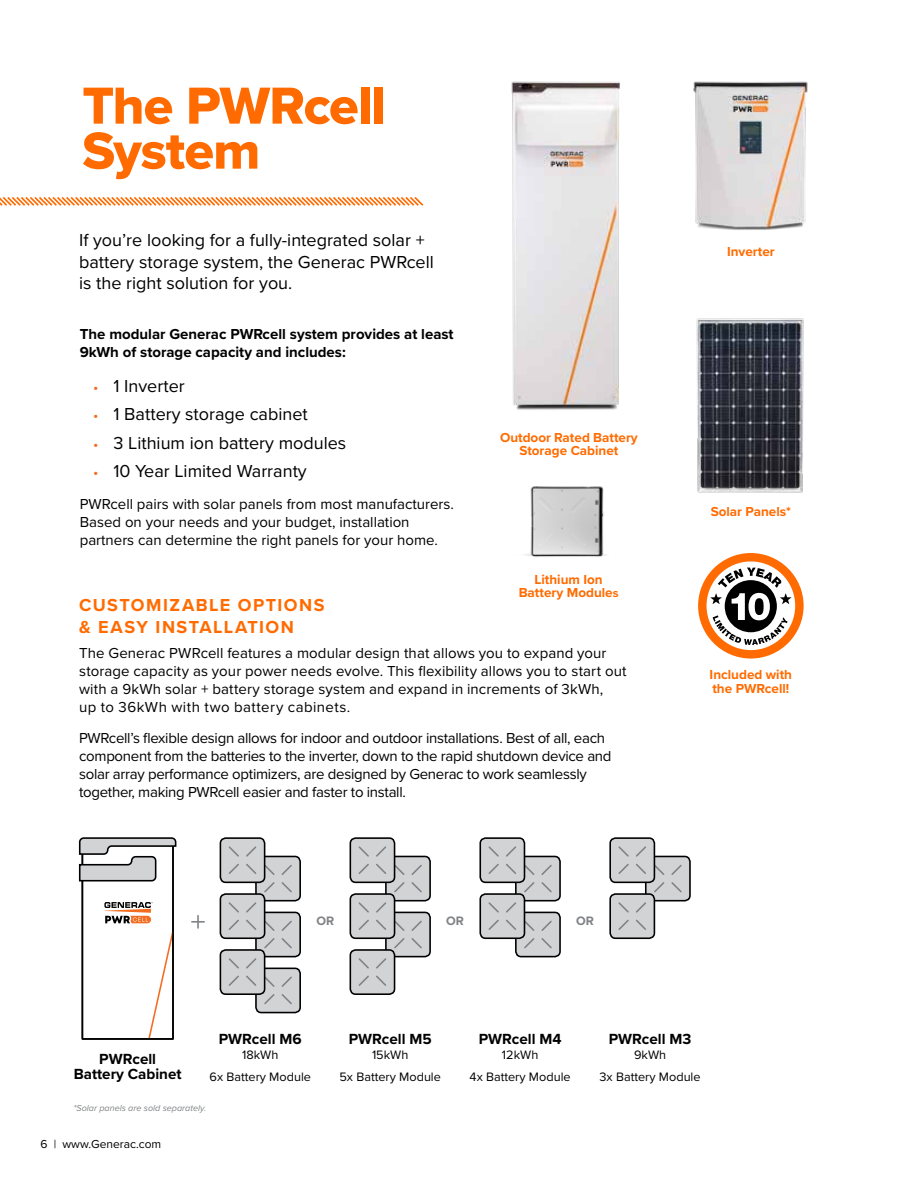
<style>
.page{position:relative;width:918px;height:1188px;background:#fff}
.page>*{position:absolute;margin:0;border:0;box-sizing:border-box;transform-origin:0 0}
.t1{font:54px/45px "Proxima Nova Extrabld";letter-spacing:-.02em;color:#ff6b00}
.t2{font:18px/21.6px "Proxima Nova";color:#000}
.t3{font:700 18px/21.6px "Proxima Nova";letter-spacing:.085em;color:#ff6b00}
.t4{font:700 15.15px/15.1px "Proxima Nova";color:#000;text-align:center}
.t5{font:15px/18px "Proxima Nova";color:#000}
.t6{font:15px/18px "Proxima Nova";letter-spacing:-.02em;color:#000}
.t7{font:700 15px/18px "Proxima Nova";color:#000}
.t8{font:700 13.5px/13.4px "Proxima Nova";color:#ff6b00;text-align:center}
.t9{font:12.6px/21.6px "Proxima Nova";color:#000;text-align:center}
.t10{font:700 12.6px "Proxima Nova";color:#808285}
.t11{font:12px "Proxima Nova";color:#000}
.t12{font:italic 9px "Proxima Nova";color:#808285}
.s1{font-size:15px;color:#f36d21}
.s2{font-size:12.15px}
</style>
<div class="page">
<img style="left:696px;top:318px;width:108px;height:175px">
<svg style="left:104px;top:902px;width:49px;height:21px"></svg>
<svg style="left:148px;top:936px;width:23px;height:101px"></svg>
<div style="left:82px;top:840px;width:92px;height:200px;border:2px solid #000"></div>
<svg style="left:78px;top:837px;width:99px;height:45px"></svg>
<div style="left:256px;top:856px;width:44px;height:45px;background:#d1d3d4;border-radius:5px"></div>
<div style="left:255px;top:856px;width:46px;height:45px;border:2px solid #000;border-radius:5px"></div>
<div style="left:256px;top:912px;width:44px;height:45px;background:#d1d3d4;border-radius:5px"></div>
<div style="left:255px;top:912px;width:46px;height:45px;border:2px solid #000;border-radius:5px"></div>
<div style="left:256px;top:968px;width:44px;height:45px;background:#d1d3d4;border-radius:5px"></div>
<div style="left:255px;top:968px;width:46px;height:45px;border:2px solid #000;border-radius:5px"></div>
<div style="left:220px;top:838px;width:45px;height:44px;background:#d1d3d4;border-radius:5px"></div>
<div style="left:220px;top:837px;width:45px;height:46px;border:2px solid #000;border-radius:5px"></div>
<svg style="left:227px;top:845px;width:66px;height:49px"></svg>
<div style="left:220px;top:894px;width:45px;height:44px;background:#d1d3d4;border-radius:5px"></div>
<div style="left:220px;top:893px;width:45px;height:46px;border:2px solid #000;border-radius:5px"></div>
<svg style="left:227px;top:901px;width:66px;height:49px"></svg>
<div style="left:220px;top:950px;width:45px;height:44px;background:#d1d3d4;border-radius:5px"></div>
<div style="left:220px;top:949px;width:45px;height:46px;border:2px solid #000;border-radius:5px"></div>
<svg style="left:227px;top:957px;width:66px;height:49px"></svg>
<div style="left:516px;top:856px;width:44px;height:45px;background:#d1d3d4;border-radius:5px"></div>
<div style="left:515px;top:856px;width:46px;height:45px;border:2px solid #000;border-radius:5px"></div>
<div style="left:516px;top:912px;width:44px;height:45px;background:#d1d3d4;border-radius:5px"></div>
<div style="left:515px;top:912px;width:46px;height:45px;border:2px solid #000;border-radius:5px"></div>
<div style="left:480px;top:838px;width:44px;height:44px;background:#d1d3d4;border-radius:5px"></div>
<div style="left:479px;top:837px;width:46px;height:46px;border:2px solid #000;border-radius:5px"></div>
<svg style="left:487px;top:845px;width:66px;height:48px"></svg>
<div style="left:480px;top:894px;width:44px;height:44px;background:#d1d3d4;border-radius:5px"></div>
<div style="left:479px;top:893px;width:46px;height:46px;border:2px solid #000;border-radius:5px"></div>
<svg style="left:487px;top:901px;width:66px;height:49px"></svg>
<svg style="left:192px;top:916px;width:12px;height:12px"></svg>
<div style="left:386px;top:856px;width:44px;height:45px;background:#d1d3d4;border-radius:5px"></div>
<div style="left:385px;top:856px;width:46px;height:45px;border:2px solid #000;border-radius:5px"></div>
<div style="left:386px;top:912px;width:44px;height:45px;background:#d1d3d4;border-radius:5px"></div>
<div style="left:385px;top:912px;width:46px;height:45px;border:2px solid #000;border-radius:5px"></div>
<div style="left:350px;top:950px;width:45px;height:44px;background:#d1d3d4;border-radius:5px"></div>
<div style="left:350px;top:949px;width:45px;height:46px;border:2px solid #000;border-radius:5px"></div>
<svg style="left:358px;top:958px;width:28px;height:28px"></svg>
<div style="left:350px;top:838px;width:45px;height:44px;background:#d1d3d4;border-radius:5px"></div>
<div style="left:350px;top:837px;width:45px;height:46px;border:2px solid #000;border-radius:5px"></div>
<svg style="left:357px;top:845px;width:66px;height:48px"></svg>
<div style="left:350px;top:894px;width:45px;height:44px;background:#d1d3d4;border-radius:5px"></div>
<div style="left:350px;top:893px;width:45px;height:46px;border:2px solid #000;border-radius:5px"></div>
<svg style="left:357px;top:901px;width:66px;height:49px"></svg>
<div style="left:646px;top:856px;width:44px;height:45px;background:#d1d3d4;border-radius:5px"></div>
<div style="left:645px;top:856px;width:46px;height:45px;border:2px solid #000;border-radius:5px"></div>
<div style="left:610px;top:838px;width:44px;height:44px;background:#d1d3d4;border-radius:5px"></div>
<div style="left:609px;top:837px;width:46px;height:46px;border:2px solid #000;border-radius:5px"></div>
<svg style="left:617px;top:845px;width:66px;height:48px"></svg>
<div style="left:610px;top:894px;width:44px;height:44px;background:#d1d3d4;border-radius:5px"></div>
<div style="left:609px;top:893px;width:46px;height:46px;border:2px solid #000;border-radius:5px"></div>
<svg style="left:618px;top:902px;width:28px;height:28px"></svg>
<svg style="left:0;top:197px;width:424px;height:9px"></svg>
<img style="left:525px;top:486px;width:82px;height:71px">
<img style="left:693px;top:81px;width:115px;height:149px">
<img style="left:511px;top:81px;width:109px;height:329px">
<svg style="left:698px;top:553px;width:106px;height:106px"></svg>
<h1 class="t1" style="left:82px;top:82px;width:305px">The PWRcell<br>System</h1>
<p class="t2" style="left:79px;top:229px;width:356px">If you’re looking for a fully-integrated solar + battery storage system, the Generac PWRcell is the right solution for you.</p>
<p class="t7" style="left:80px;top:325px;width:375px">The modular Generac PWRcell system provides at least<br>9kWh of storage capacity and includes:</p>
<p class="t2" style="left:93px;top:374px;width:93px"><span class="s1">•</span> 1 Inverter</p>
<p class="t2" style="left:93px;top:403px;width:216px"><span class="s1">•</span> 1 Battery storage cabinet</p>
<p class="t2" style="left:93px;top:431px;width:255px"><span class="s1">•</span> 3 Lithium ion battery modules</p>
<p class="t2" style="left:93px;top:459px;width:215px"><span class="s1">•</span> 10 Year Limited Warranty</p>
<p class="t5" style="left:80px;top:494px;width:376px">PWRcell pairs with solar panels from most manufacturers.<br>Based on your needs and your budget, installation partners can determine the right panels for your home.</p>
<p class="t8" style="left:500px;top:431px;width:139px">Outdoor Rated Battery<br>Storage Cabinet</p>
<p class="t8" style="left:519px;top:572px;width:101px">Lithium Ion<br>Battery Module<span class="s2">s</span></p>
<p class="t3" style="left:79px;top:594px;width:247px">CUSTOMIZABLE OPTIONS &amp; EASY INSTALLATION</p>
<p class="t5" style="left:79px;top:643px;width:549px">The Generac PWRcell features a modular design that allows you to expand your storage capacity as your power needs evolve. This flexibility allows you to start out with a 9kWh solar + battery storage system and expand in increments of 3kWh,<br>up to 36kWh with two battery cabinets.</p>
<p class="t6" style="left:79px;top:729px;width:534px">PWRcell’s flexible design allows for indoor and outdoor installations. Best of all, each component from the batteries to the inverter, down to the rapid shutdown device and solar array performance optimizers, are designed by Generac to work seamlessly together, making PWRcell easier and faster to install.</p>
<p class="t8" style="left:727px;top:244px;width:49px">Inverter</p>
<p class="t8" style="left:711px;top:504px;width:82px">Solar Panels*</p>
<p class="t8" style="left:710px;top:668px;width:84px;text-align:left">Included with the PWRcell!</p>
<p class="t10" style="left:316px;top:911px;width:19px">OR</p>
<p class="t10" style="left:446px;top:911px;width:19px">OR</p>
<p class="t10" style="left:576px;top:911px;width:19px">OR</p>
<p class="t4" style="left:74px;top:1051px;width:109px">PWRcell<br>Battery Cabinet</p>
<p class="t4" style="left:219px;top:1031px;width:85px">PWRcell M6</p>
<p class="t9" style="left:210px;top:1044px;width:103px">18kWh<br>6x Battery Module</p>
<p class="t4" style="left:349px;top:1031px;width:85px">PWRcell M5</p>
<p class="t9" style="left:339px;top:1044px;width:103px">15kWh<br>5x Battery Module</p>
<p class="t4" style="left:479px;top:1031px;width:84px">PWRcell M4</p>
<p class="t9" style="left:470px;top:1044px;width:103px">12kWh<br>4x Battery Module</p>
<p class="t4" style="left:609px;top:1031px;width:84px">PWRcell M3</p>
<p class="t9" style="left:600px;top:1044px;width:103px">9kWh<br>3x Battery Module</p>
<p class="t12" style="left:73px;top:1102px;width:134px">*Solar panels are sold separately.</p>
<p class="t11" style="left:40px;top:1135px;width:122px">6 | www.Generac.com</p>
</div>
